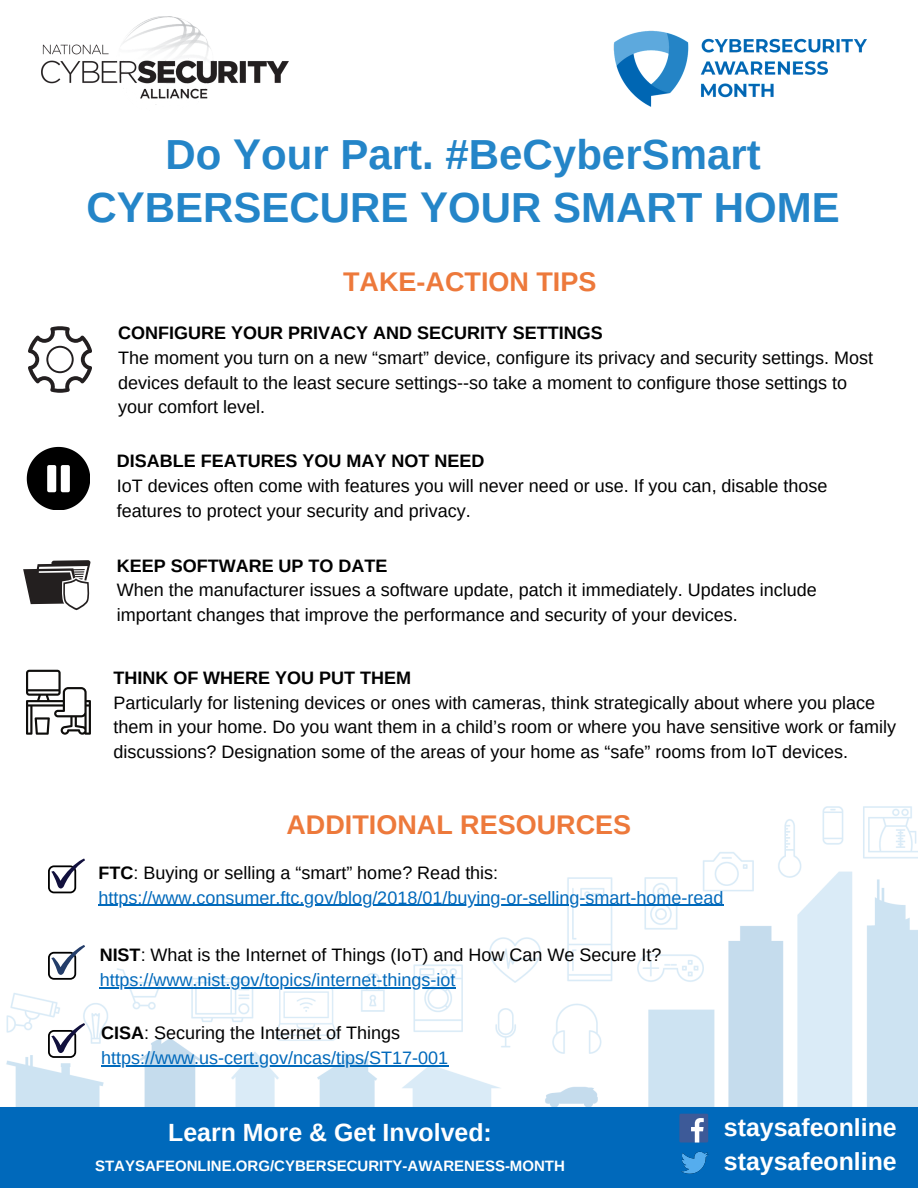
<style>
.page{position:relative;width:918px;height:1188px;background:#fff}
.page>*{position:absolute;margin:0;border:0;box-sizing:border-box;transform-origin:0 0}
.t1{font:700 42px/52.8px "Arimo";color:#2485c8;text-align:center}
.t2{font:700 27px "Arimo";color:#ed793b}
.t3{font:700 24.9px/34.5px "Arimo";color:#fff}
.t4{font:18px/24.8px "Arimo";color:#000}
.t5{font:18px/24.8px "Arimo";color:#0069bb}
.t6{font:700 18px "Arimo";color:#000}
.t7{font:700 15px "Arimo";color:#fff}
.s1{font-weight:700;color:#000}
.s2{color:#000}
.s3{font-weight:700}
.s4{color:#0069bb}
</style>
<div class="page">
<img style="left:6px;top:806px;width:912px;height:301px">
<svg style="left:27px;top:447px;width:63px;height:63px"></svg>
<svg style="left:23px;top:560px;width:67px;height:50px"></svg>
<svg style="left:48px;top:858px;width:37px;height:35px"></svg>
<svg style="left:48px;top:945px;width:37px;height:35px"></svg>
<svg style="left:48px;top:1023px;width:37px;height:35px"></svg>
<svg style="left:26px;top:670px;width:65px;height:65px"></svg>
<svg style="left:28px;top:326px;width:64px;height:66px"></svg>
<hr style="left:98px;top:905px;width:626px;height:1px;background:#0069bb">
<hr style="left:100px;top:987px;width:356px;height:1px;background:#0069bb">
<hr style="left:101px;top:1065px;width:347px;height:1px;background:#0069bb">
<img style="left:42px;top:17px;width:246px;height:88px">
<img style="left:613px;top:30px;width:254px;height:77px">
<div style="left:0;top:1107px;width:918px;height:81px;background:#0069bb"></div>
<img style="left:681px;top:1151px;width:28px;height:23px">
<div style="left:679px;top:1114px;width:29px;height:29px;background:#3d5a98;border-radius:2px"></div>
<svg style="left:691px;top:1118px;width:13px;height:25px"></svg>
<h1 class="t1" style="left:86px;top:128px;width:755px">Do Your Part. #BeCyberSmart<br>CYBERSECURE YOUR SMART HOME</h1>
<h2 class="t2" style="left:343px;top:267px;width:255px">TAKE-ACTION TIPS</h2>
<p class="t6" style="left:118px;top:323px;width:486px">CONFIGURE YOUR PRIVACY AND SECURITY SETTINGS</p>
<p class="t4" style="left:118px;top:345px;width:756px">The moment you turn on a new “smart” device, configure its privacy and security settings. Most devices default to the least secure settings--so take a moment to configure those settings to your comfort level.</p>
<p class="t6" style="left:117px;top:451px;width:369px">DISABLE FEATURES YOU MAY NOT NEED</p>
<p class="t4" style="left:117px;top:474px;width:712px">IoT devices often come with features you will never need or use. If you can, disable those features to protect your security and privacy.</p>
<p class="t6" style="left:117px;top:555px;width:272px">KEEP SOFTWARE UP TO DATE</p>
<p class="t4" style="left:117px;top:578px;width:701px">When the manufacturer issues a software update, patch it immediately. Updates include important changes that improve the performance and security of your devices.</p>
<p class="t6" style="left:113px;top:667px;width:299px">THINK OF WHERE YOU PUT THEM</p>
<p class="t4" style="left:113px;top:690px;width:784px">Particularly for listening devices or ones with cameras, think strategically about where you place them in your home. Do you want them in a child’s room or where you have sensitive work or family discussions? Designation some of the areas of your home as “safe” rooms from IoT devices.</p>
<h2 class="t2" style="left:286px;top:809px;width:346px">ADDITIONAL RESOURCES</h2>
<p class="t5" style="left:98px;top:860px;width:626px"><span class="s1">FTC</span><span class="s2">: Buying or selling a “smart” home? Read this: </span>https://www.consumer.ftc.gov/blog/2018/01/buying-or-selling-smart-home-read</p>
<p class="t4" style="left:100px;top:943px;width:563px"><span class="s3">NIST</span>: What is the Internet of Things (IoT) and How Can We Secure It? <span class="s4">https://www.nist.gov/topics/internet-things-iot</span></p>
<p class="t5" style="left:101px;top:1021px;width:348px"><span class="s1">CISA</span><span class="s2">: Securing the Internet of Things </span>https://www.us-cert.gov/ncas/tips/ST17-001</p>
<h3 class="t3" style="left:168px;top:1115px;width:325px">Learn More &amp; Get Involved:</h3>
<p class="t7" style="left:95px;top:1158px;width:471px">STAYSAFEONLINE.ORG/CYBERSECURITY-AWARENESS-MONTH</p>
<h3 class="t3" style="left:724px;top:1110px;width:174px">staysafeonline staysafeonline</h3>
</div>
